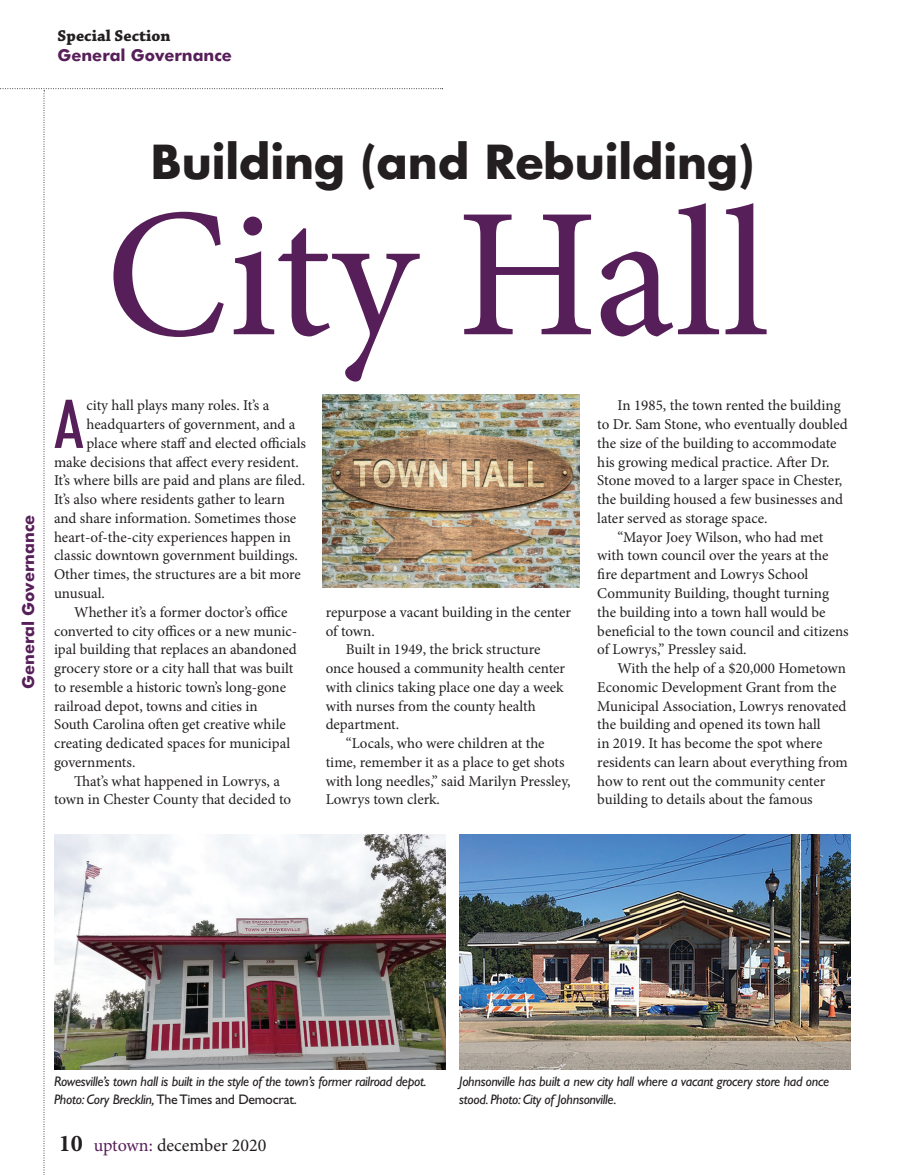
<style>
.page{position:relative;width:905px;height:1175px;background:#fff}
.page>*{position:absolute;margin:0;border:0;box-sizing:border-box;transform-origin:0 0}
.t1{font:184.05px "Minion Pro";color:#571f59}
.t2{font:500 condensed 67.65px "Futura BT";color:#571f59}
.t3{font:700 45.6px "Futura Std";color:#231f20}
.t4{font:18px "Minion Pro";color:#231f20}
.t5{font:700 16.5px "Futura BT";color:#571f59}
.t6{font:700 16.5px "Chaparral Pro";letter-spacing:.005em;color:#231f20}
.t7{font:15px "Minion Pro";color:#231f20}
.t8{font:italic 13.8px/18.8px "Gill Sans Std";letter-spacing:-.02em;color:#231f20}
.s1{font-style:normal}
.s2{font-weight:700;font-size:24px}
.s3{color:#571f59}
</style>
<div class="page">
<svg style="left:0;top:88px;width:443px;height:1087px"></svg>
<img style="left:459px;top:834px;width:391px;height:235px">
<img style="left:54px;top:834px;width:391px;height:235px">
<img style="left:322px;top:395px;width:257px;height:192px">
<p class="t6" style="left:57px;top:26px;width:115px">Special Section</p>
<p class="t5" style="left:57px;top:45px;width:176px">General Governance</p>
<p class="t5" style="left:18px;top:689px;width:176px;rotate:-90deg">General Governance</p>
<h3 class="t3" style="left:151px;top:132px;width:605px">Building (and Rebuilding)</h3>
<h1 class="t1" style="left:105px;top:152px;width:665px">City Hall</h1>
<h2 class="t2" style="left:54px;top:383px;width:31px">A</h2>
<p class="t7" style="left:86px;top:395px;width:184px">city hall plays many roles. It’s a</p>
<p class="t7" style="left:86px;top:414px;width:210px">headquarters of government, and a</p>
<p class="t7" style="left:86px;top:433px;width:221px">place where staff and elected officials</p>
<p class="t7" style="left:54px;top:452px;width:246px">make decisions that affect every resident.</p>
<p class="t7" style="left:54px;top:470px;width:252px">It’s where bills are paid and plans are filed.</p>
<p class="t7" style="left:54px;top:489px;width:232px">It’s also where residents gather to learn</p>
<p class="t7" style="left:54px;top:508px;width:244px">and share information. Sometimes those</p>
<p class="t7" style="left:54px;top:527px;width:238px">heart-of-the-city experiences happen in</p>
<p class="t7" style="left:54px;top:545px;width:245px">classic downtown government buildings.</p>
<p class="t7" style="left:54px;top:564px;width:248px">Other times, the structures are a bit more</p>
<p class="t7" style="left:54px;top:583px;width:53px">unusual.</p>
<p class="t7" style="left:74px;top:602px;width:214px">Whether it’s a former doctor’s office</p>
<p class="t7" style="left:54px;top:620px;width:245px">converted to city offices or a new munic-</p>
<p class="t7" style="left:54px;top:639px;width:244px">ipal building that replaces an abandoned</p>
<p class="t7" style="left:54px;top:658px;width:241px">grocery store or a city hall that was built</p>
<p class="t7" style="left:54px;top:677px;width:233px">to resemble a historic town’s long-gone</p>
<p class="t7" style="left:54px;top:695px;width:205px">railroad depot, towns and cities in</p>
<p class="t7" style="left:54px;top:714px;width:233px">South Carolina often get creative while</p>
<p class="t7" style="left:54px;top:733px;width:238px">creating dedicated spaces for municipal</p>
<p class="t7" style="left:54px;top:752px;width:83px">governments.</p>
<p class="t7" style="left:74px;top:770px;width:207px">That’s what happened in Lowrys, a</p>
<p class="t7" style="left:54px;top:789px;width:239px">town in Chester County that decided to</p>
<p class="t7" style="left:325px;top:602px;width:247px">repurpose a vacant building in the center</p>
<p class="t7" style="left:325px;top:620px;width:51px">of town.</p>
<p class="t7" style="left:346px;top:639px;width:196px">Built in 1949, the brick structure</p>
<p class="t7" style="left:325px;top:658px;width:241px">once housed a community health center</p>
<p class="t7" style="left:325px;top:677px;width:239px">with clinics taking place one day a week</p>
<p class="t7" style="left:325px;top:695px;width:212px">with nurses from the county health</p>
<p class="t7" style="left:325px;top:714px;width:75px">department.</p>
<p class="t7" style="left:346px;top:733px;width:200px">“Locals, who were children at the</p>
<p class="t7" style="left:325px;top:752px;width:240px">time, remember it as a place to get shots</p>
<p class="t7" style="left:325px;top:770px;width:246px">with long needles,” said Marilyn Pressley,</p>
<p class="t7" style="left:325px;top:789px;width:116px">Lowrys town clerk.</p>
<p class="t7" style="left:617px;top:395px;width:225px">In 1985, the town rented the building</p>
<p class="t7" style="left:597px;top:414px;width:252px">to Dr. Sam Stone, who eventually doubled</p>
<p class="t7" style="left:597px;top:433px;width:241px">the size of the building to accommodate</p>
<p class="t7" style="left:597px;top:452px;width:234px">his growing medical practice. After Dr.</p>
<p class="t7" style="left:597px;top:470px;width:246px">Stone moved to a larger space in Chester,</p>
<p class="t7" style="left:597px;top:489px;width:247px">the building housed a few businesses and</p>
<p class="t7" style="left:597px;top:508px;width:172px">later served as storage space.</p>
<p class="t7" style="left:617px;top:527px;width:207px">“Mayor Joey Wilson, who had met</p>
<p class="t7" style="left:597px;top:545px;width:232px">with town council over the years at the</p>
<p class="t7" style="left:597px;top:564px;width:213px">fire department and Lowrys School</p>
<p class="t7" style="left:597px;top:583px;width:233px">Community Building, thought turning</p>
<p class="t7" style="left:597px;top:602px;width:230px">the building into a town hall would be</p>
<p class="t7" style="left:597px;top:620px;width:253px">beneficial to the town council and citizens</p>
<p class="t7" style="left:597px;top:639px;width:151px">of Lowrys,” Pressley said.</p>
<p class="t7" style="left:617px;top:658px;width:230px">With the help of a $20,000 Hometown</p>
<p class="t7" style="left:597px;top:677px;width:240px">Economic Development Grant from the</p>
<p class="t7" style="left:597px;top:695px;width:251px">Municipal Association, Lowrys renovated</p>
<p class="t7" style="left:597px;top:714px;width:225px">the building and opened its town hall</p>
<p class="t7" style="left:597px;top:733px;width:226px">in 2019. It has become the spot where</p>
<p class="t7" style="left:597px;top:752px;width:252px">residents can learn about everything from</p>
<p class="t7" style="left:597px;top:770px;width:229px">how to rent out the community center</p>
<p class="t7" style="left:597px;top:789px;width:217px">building to details about the famous</p>
<p class="t8" style="left:54px;top:1071px;width:374px">Rowesville’s town hall is built in the style of the town’s former railroad depot.<br>Photo: Cory Brecklin, <span class="s1">The Times and Democrat.</span></p>
<p class="t8" style="left:459px;top:1071px;width:371px">Johnsonville has built a new city hall where a vacant grocery store had once stood. Photo: City of Johnsonville.</p>
<p class="t4" style="left:59px;top:1133px;width:209px"><span class="s2">10</span> <span class="s3">uptown:</span> december 2020</p>
</div>
